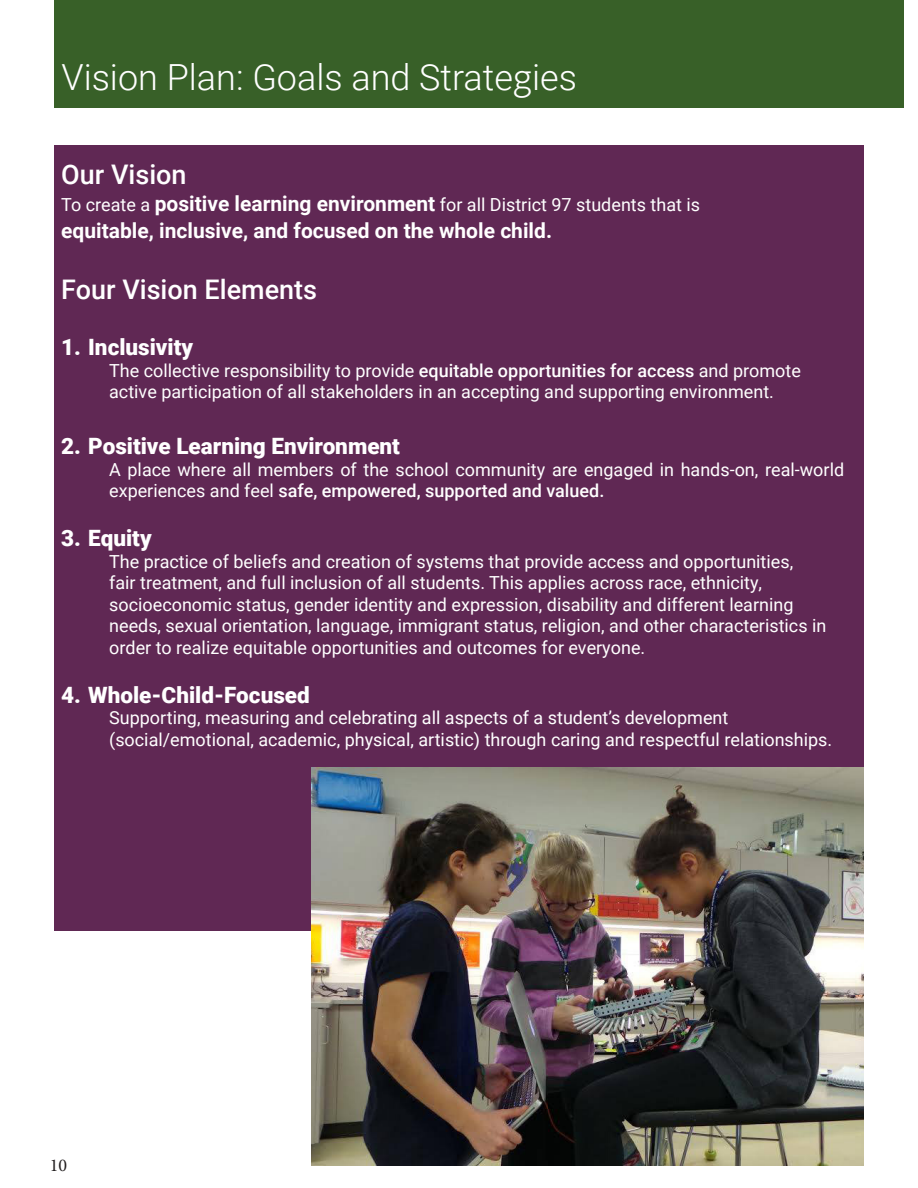
<style>
.page{position:relative;width:918px;height:1188px;background:#fff}
.page>*{position:absolute;margin:0;border:0;box-sizing:border-box;transform-origin:0 0}
.t1{font:300 36px "Roboto";color:#fff}
.t2{font:500 27px "Roboto";color:#fff}
.t3{font:900 22.5px "Roboto";color:#fff}
.t4{font:700 21px "Roboto";color:#fff}
.t5{font:18px/21.6px "Roboto";color:#fff}
.t6{font:18px "Minion Pro";color:#231f20}
.s1{font-weight:700;font-size:21px}
.s2{font-weight:500}
</style>
<div class="page">
<div style="left:54px;top:146px;width:810px;height:785px;background:#602854"></div>
<img style="left:311px;top:768px;width:553px;height:397px">
<div style="left:54px;top:0;width:850px;height:108px;background:#386028"></div>
<p class="t1" style="left:62px;top:52px;width:517px">Vision Plan: Goals and Strategies</p>
<p class="t2" style="left:61px;top:156px;width:127px">Our Vision</p>
<p class="t5" style="left:61px;top:193px;width:640px">To create a <span class="s1">positive learning environment</span> for all District 97 students that is</p>
<p class="t4" style="left:61px;top:216px;width:492px">equitable, inclusive, and focused on the whole child.</p>
<p class="t2" style="left:61px;top:271px;width:257px">Four Vision Elements</p>
<p class="t3" style="left:61px;top:331px;width:133px">1. Inclusivity</p>
<p class="t5" style="left:109px;top:359px;width:693px">The collective responsibility to provide <span class="s2">equitable opportunities for access</span> and promote active participation of all stakeholders in an accepting and supporting environment.</p>
<p class="t3" style="left:61px;top:430px;width:340px">2. Positive Learning Environment</p>
<p class="t5" style="left:109px;top:458px;width:736px">A place where all members of the school community are engaged in hands-on, real-world experiences and feel <span class="s2">safe, empowered, supported and valued.</span></p>
<p class="t3" style="left:61px;top:522px;width:92px">3. Equity</p>
<p class="t5" style="left:109px;top:550px;width:719px">The practice of beliefs and creation of systems that provide access and opportunities,<br>fair treatment, and full inclusion of all students. This applies across race, ethnicity, socioeconomic status, gender identity and expression, disability and different learning needs, sexual orientation, language, immigrant status, religion, and other characteristics in order to realize equitable opportunities and outcomes for everyone.</p>
<p class="t3" style="left:61px;top:679px;width:250px">4. Whole-Child-Focused</p>
<p class="t5" style="left:109px;top:706px;width:621px">Supporting, measuring and celebrating all aspects of a student’s development</p>
<p class="t5" style="left:109px;top:728px;width:725px">(social/emotional, academic, physical, artistic) through caring and respectful relationships.</p>
<p class="t6" style="left:50px;top:1153px;width:19px">10</p>
</div>
